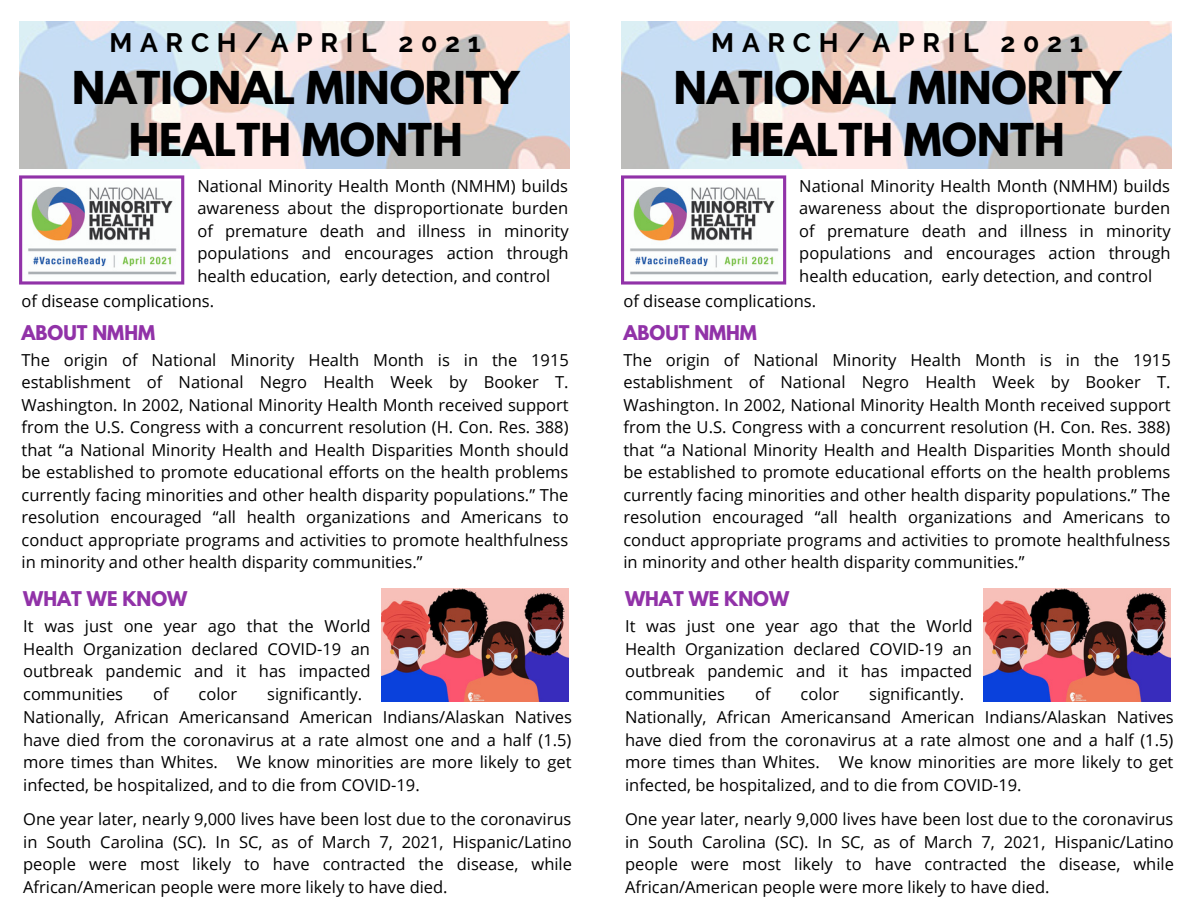
<style>
.page{position:relative;width:1188px;height:918px;background:#fff}
.page>*{position:absolute;margin:0;border:0;box-sizing:border-box;transform-origin:0 0}
.t1{font:700 40.05px/51.8px "League Spartan";color:#000;text-align:center}
.t2{font:700 26.55px "Raleway";letter-spacing:.29em;color:#000}
.t3{font:700 18px "League Spartan";color:#9132a8}
.t4{font:16.5px/22.5px "Open Sans";color:#000;text-align:justify}
</style>
<div class="page">
<img style="left:19px;top:21px;width:550px;height:147px">
<svg style="left:181px;top:281px;width:3px;height:4px"></svg>
<hr style="left:19px;top:179px;width:3px;height:102px;background:#9132a8">
<svg style="left:19px;top:281px;width:3px;height:4px"></svg>
<hr style="left:181px;top:179px;width:3px;height:102px;background:#9132a8">
<svg style="left:22px;top:281px;width:159px;height:4px"></svg>
<svg style="left:181px;top:175px;width:3px;height:4px"></svg>
<svg style="left:19px;top:175px;width:3px;height:4px"></svg>
<svg style="left:22px;top:175px;width:159px;height:4px"></svg>
<img style="left:28px;top:186px;width:149px;height:89px">
<img style="left:382px;top:588px;width:187px;height:114px">
<img style="left:621px;top:21px;width:550px;height:147px">
<svg style="left:783px;top:281px;width:3px;height:4px"></svg>
<hr style="left:621px;top:179px;width:3px;height:102px;background:#9132a8">
<svg style="left:621px;top:281px;width:3px;height:4px"></svg>
<hr style="left:783px;top:179px;width:3px;height:102px;background:#9132a8">
<svg style="left:624px;top:281px;width:159px;height:4px"></svg>
<svg style="left:783px;top:175px;width:3px;height:4px"></svg>
<svg style="left:621px;top:175px;width:3px;height:4px"></svg>
<svg style="left:624px;top:175px;width:159px;height:4px"></svg>
<img style="left:630px;top:186px;width:149px;height:89px">
<img style="left:984px;top:588px;width:187px;height:114px">
<p class="t2" style="left:109px;top:27px;width:373px">MARCH/APRIL 2021</p>
<p class="t1" style="left:72px;top:67px;width:449px">NATIONAL MINORITY<br>HEALTH MONTH</p>
<p class="t4" style="left:197px;top:174px;width:373px">National Minority Health Month (NMHM) builds awareness about the disproportionate burden of premature death and illness in minority populations and encourages action through health education, early detection, and control</p>
<p class="t4" style="left:22px;top:289px;width:194px">of disease complications.</p>
<p class="t3" style="left:22px;top:324px;width:135px">ABOUT NMHM</p>
<p class="t4" style="left:22px;top:348px;width:549px">The origin of National Minority Health Month is in the 1915 establishment of National Negro Health Week by Booker T.<br>Washington. In 2002, National Minority Health Month received support from the U.S. Congress with a concurrent resolution (H. Con. Res. 388) that “a National Minority Health and Health Disparities Month should be established to promote educational efforts on the health problems currently facing minorities and other health disparity populations.” The resolution encouraged “all health organizations and Americans to conduct appropriate programs and activities to promote healthfulness in minority and other health disparity communities.”</p>
<p class="t3" style="left:23px;top:590px;width:166px">WHAT WE KNOW</p>
<p class="t4" style="left:23px;top:615px;width:349px">It was just one year ago that the World Health Organization declared COVID-19 an outbreak pandemic and it has impacted communities</p>
<p class="t4" style="left:153px;top:682px;width:17px">of</p>
<p class="t4" style="left:199px;top:682px;width:40px">color</p>
<p class="t4" style="left:267px;top:682px;width:96px">significantly.</p>
<p class="t4" style="left:23px;top:706px;width:550px">Nationally, African Americansand American Indians/Alaskan Natives have died from the coronavirus at a rate almost one and a half (1.5) more times than Whites. We know minorities are more likely to get infected, be hospitalized, and to die from COVID-19.</p>
<p class="t4" style="left:23px;top:808px;width:550px">One year later, nearly 9,000 lives have been lost due to the coronavirus in South Carolina (SC). In SC, as of March 7, 2021, Hispanic/Latino people were most likely to have contracted the disease, while African/American people were more likely to have died.</p>
<p class="t2" style="left:711px;top:27px;width:373px">MARCH/APRIL 2021</p>
<p class="t1" style="left:674px;top:67px;width:449px">NATIONAL MINORITY<br>HEALTH MONTH</p>
<p class="t4" style="left:799px;top:174px;width:373px">National Minority Health Month (NMHM) builds awareness about the disproportionate burden of premature death and illness in minority populations and encourages action through health education, early detection, and control</p>
<p class="t4" style="left:623px;top:289px;width:194px">of disease complications.</p>
<p class="t3" style="left:623px;top:324px;width:135px">ABOUT NMHM</p>
<p class="t4" style="left:623px;top:348px;width:549px">The origin of National Minority Health Month is in the 1915 establishment of National Negro Health Week by Booker T.<br>Washington. In 2002, National Minority Health Month received support from the U.S. Congress with a concurrent resolution (H. Con. Res. 388) that “a National Minority Health and Health Disparities Month should be established to promote educational efforts on the health problems currently facing minorities and other health disparity populations.” The resolution encouraged “all health organizations and Americans to conduct appropriate programs and activities to promote healthfulness in minority and other health disparity communities.”</p>
<p class="t3" style="left:625px;top:590px;width:166px">WHAT WE KNOW</p>
<p class="t4" style="left:625px;top:615px;width:349px">It was just one year ago that the World Health Organization declared COVID-19 an outbreak pandemic and it has impacted communities</p>
<p class="t4" style="left:755px;top:682px;width:17px">of</p>
<p class="t4" style="left:801px;top:682px;width:40px">color</p>
<p class="t4" style="left:869px;top:682px;width:96px">significantly.</p>
<p class="t4" style="left:625px;top:706px;width:550px">Nationally, African Americansand American Indians/Alaskan Natives have died from the coronavirus at a rate almost one and a half (1.5) more times than Whites. We know minorities are more likely to get infected, be hospitalized, and to die from COVID-19.</p>
<p class="t4" style="left:625px;top:808px;width:550px">One year later, nearly 9,000 lives have been lost due to the coronavirus in South Carolina (SC). In SC, as of March 7, 2021, Hispanic/Latino people were most likely to have contracted the disease, while African/American people were more likely to have died.</p>
</div>
